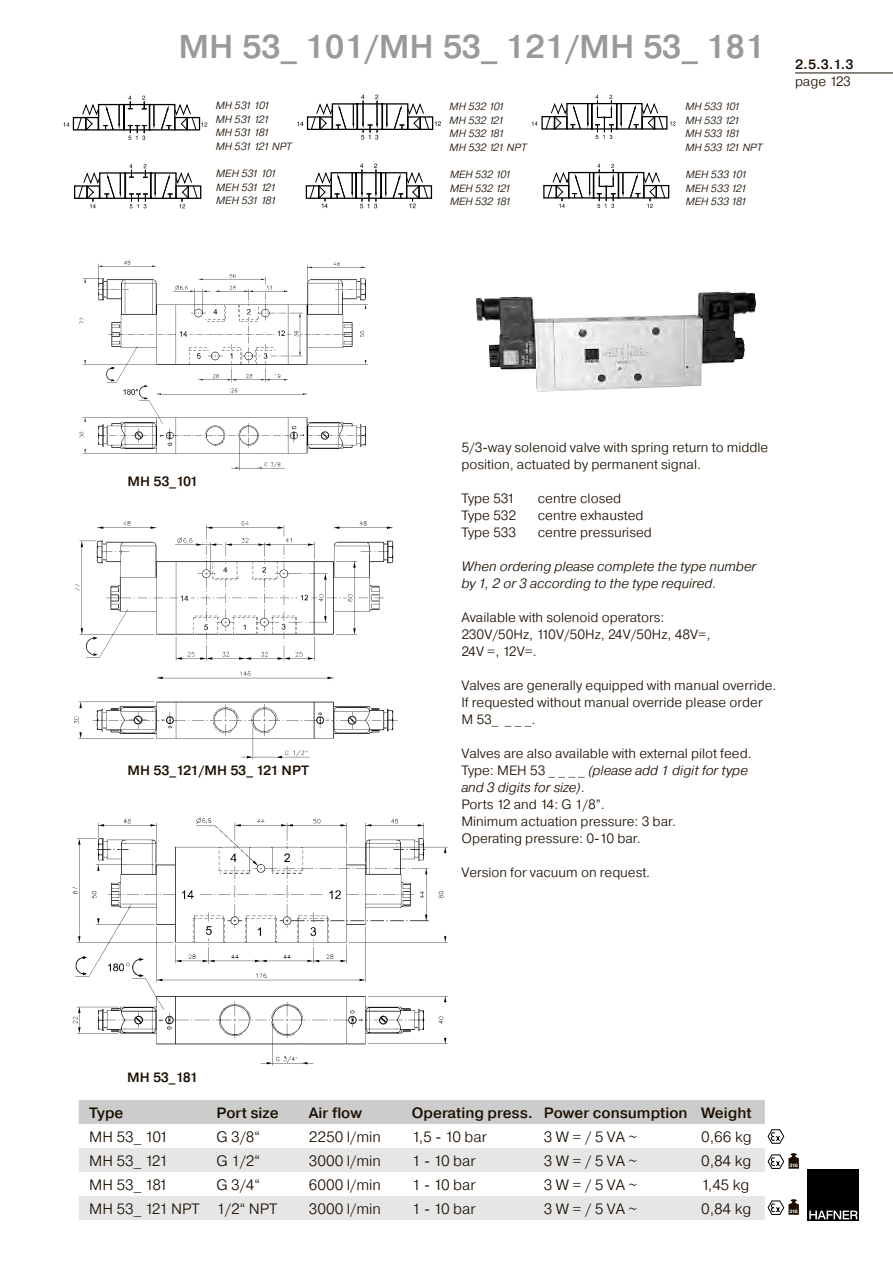
<style>
.page{position:relative;width:893px;height:1263px;background:#fff}
.page>*{position:absolute;margin:0;border:0;box-sizing:border-box;transform-origin:0 0}
.t1{font:500 33px "Pragmatica";color:#999}
.t2{font:300 15px "Pragmatica";color:#1c0f00}
.t3{font:500 15px "Pragmatica";color:#1c0f00}
.t4{font:300 13.5px/17px "Pragmatica";color:#1c0f00}
.t5{font:italic 300 13.5px/17px "Pragmatica";color:#1c0f00}
.t6{font:500 13.5px "Pragmatica";color:#1c0f00}
.t7{font:italic 300 10.5px/13.5px "Pragmatica";color:#1c0f00;text-align:justify}
.t8{font:italic 300 10.5px/13.5px "Pragmatica";letter-spacing:-.085em;color:#1c0f00}
.t9{font:700 4.8px "Pragmatica";letter-spacing:-.105em;color:#fff}
.s1{font-style:italic}
</style>
<div class="page">
<div style="left:808px;top:1169px;width:51px;height:51px;background:#000"></div>
<svg style="left:809px;top:1210px;width:49px;height:9px"></svg>
<img style="left:476px;top:292px;width:280px;height:100px">
<svg style="left:63px;top:122px;width:6px;height:5px"></svg>
<div style="left:73px;top:117px;width:13px;height:14px;border:1px solid #000"></div>
<svg style="left:77px;top:96px;width:130px;height:44px"></svg>
<svg style="left:297px;top:121px;width:6px;height:5px"></svg>
<div style="left:307px;top:116px;width:14px;height:14px;border:1px solid #000"></div>
<svg style="left:310px;top:95px;width:131px;height:44px"></svg>
<svg style="left:532px;top:122px;width:5px;height:4px"></svg>
<svg style="left:670px;top:121px;width:5px;height:4px"></svg>
<div style="left:654px;top:116px;width:13px;height:14px;border:1px solid #000"></div>
<svg style="left:545px;top:95px;width:119px;height:44px"></svg>
<img style="left:74px;top:521px;width:324px;height:239px">
<img style="left:79px;top:260px;width:289px;height:211px">
<img style="left:72px;top:817px;width:376px;height:249px">
<div style="left:74px;top:185px;width:14px;height:14px;border:1px solid #000"></div>
<div style="left:188px;top:185px;width:13px;height:14px;border:1px solid #000"></div>
<svg style="left:78px;top:164px;width:120px;height:44px"></svg>
<div style="left:306px;top:185px;width:13px;height:14px;border:1px solid #000"></div>
<div style="left:418px;top:185px;width:14px;height:14px;border:1px solid #000"></div>
<svg style="left:309px;top:163px;width:119px;height:45px"></svg>
<div style="left:656px;top:185px;width:13px;height:14px;border:1px solid #000"></div>
<svg style="left:547px;top:164px;width:119px;height:44px"></svg>
<hr style="left:795px;top:73px;width:98px;height:1px;background:#1c0f00">
<svg style="left:79px;top:1148px;width:686px;height:72px;fill:#e6e6e6"></svg>
<svg style="left:79px;top:1100px;width:705px;height:44px"></svg>
<svg style="left:767px;top:1153px;width:32px;height:16px"></svg>
<svg style="left:767px;top:1199px;width:32px;height:16px"></svg>
<h1 class="t1" style="left:178px;top:26px;width:588px">MH 53_ 101/MH 53_ 121/MH 53_ 181</h1>
<p class="t8" style="left:216px;top:99px;width:78px">MH 531 101<br>MH 531 121<br>MH 531 181<br>MH 531 121 NPT</p>
<p class="t7" style="left:450px;top:99px;width:79px;text-align:left">MH 532 101<br>MH 532 121<br>MH 532 181<br>MH 532 121 NPT</p>
<p class="t7" style="left:685px;top:99px;width:79px;text-align:left">MH 533 101<br>MH 533 121<br>MH 533 181<br>MH 533 121 NPT</p>
<p class="t7" style="left:216px;top:167px;width:62px">MEH 531 101<br>MEH 531 121<br>MEH 531 181</p>
<p class="t7" style="left:450px;top:167px;width:63px">MEH 532 101<br>MEH 532 121<br>MEH 532 181</p>
<p class="t7" style="left:686px;top:168px;width:63px">MEH 533 101<br>MEH 533 121<br>MEH 533 181</p>
<p class="t6" style="left:795px;top:56px;width:60px">2.5.3.1.3</p>
<p class="t4" style="left:795px;top:73px;width:57px">page 123</p>
<p class="t6" style="left:128px;top:472px;width:72px">MH 53_101</p>
<p class="t6" style="left:128px;top:762px;width:183px">MH 53_121/MH 53_ 121 NPT</p>
<p class="t4" style="left:461px;top:438px;width:308px">5/3-way solenoid valve with spring return to middle position, actuated by permanent signal.</p>
<p class="t4" style="left:461px;top:489px;width:55px">Type 531</p>
<p class="t4" style="left:538px;top:489px;width:85px">centre closed</p>
<p class="t4" style="left:461px;top:506px;width:57px">Type 532</p>
<p class="t4" style="left:538px;top:506px;width:107px">centre exhausted</p>
<p class="t4" style="left:461px;top:523px;width:57px">Type 533</p>
<p class="t4" style="left:538px;top:523px;width:115px">centre pressurised</p>
<p class="t5" style="left:461px;top:557px;width:296px">When ordering please complete the type number by 1, 2 or 3 according to the type required.</p>
<p class="t4" style="left:461px;top:608px;width:251px">Available with solenoid operators:<br>230V/50Hz, 110V/50Hz, 24V/50Hz, 48V=,<br>24V =, 12V=.</p>
<p class="t4" style="left:461px;top:676px;width:317px">Valves are generally equipped with manual over ride.<br>If requested without manual override please order<br>M 53_ _ _ _.</p>
<p class="t4" style="left:461px;top:744px;width:292px">Valves are also available with external pilot feed.<br>Type: MEH 53 _ _ _ _ <span class="s1">(please add 1 digit for type and 3 digits for size)</span>.<br>Ports 12 and 14: G 1/8”.<br>Minimum actuation pressure: 3 bar.<br>Operating pressure: 0-10 bar.</p>
<p class="t4" style="left:461px;top:863px;width:190px">Version for vacuum on request.</p>
<p class="t6" style="left:127px;top:1069px;width:72px">MH 53_181</p>
<p class="t3" style="left:89px;top:1103px;width:36px">Type</p>
<p class="t3" style="left:216px;top:1103px;width:64px">Port size</p>
<p class="t3" style="left:309px;top:1103px;width:55px">Air flow</p>
<p class="t3" style="left:412px;top:1103px;width:341px">Operating press. Power consumption Weight</p>
<p class="t2" style="left:89px;top:1127px;width:80px">MH 53_ 101</p>
<p class="t2" style="left:216px;top:1127px;width:45px">G 3/8“</p>
<p class="t2" style="left:309px;top:1127px;width:74px">2250 l/min</p>
<p class="t2" style="left:412px;top:1127px;width:77px">1,5 - 10 bar</p>
<p class="t2" style="left:544px;top:1127px;width:95px">3 W = / 5 VA ~</p>
<p class="t2" style="left:701px;top:1127px;width:52px">0,66 kg</p>
<p class="t2" style="left:89px;top:1151px;width:80px">MH 53_ 121</p>
<p class="t2" style="left:216px;top:1151px;width:45px">G 1/2“</p>
<p class="t2" style="left:309px;top:1151px;width:74px">3000 l/min</p>
<p class="t2" style="left:412px;top:1151px;width:65px">1 - 10 bar</p>
<p class="t2" style="left:544px;top:1151px;width:95px">3 W = / 5 VA ~</p>
<p class="t2" style="left:701px;top:1151px;width:52px">0,84 kg</p>
<p class="t2" style="left:89px;top:1175px;width:80px">MH 53_ 181</p>
<p class="t2" style="left:216px;top:1175px;width:45px">G 3/4“</p>
<p class="t2" style="left:309px;top:1175px;width:74px">6000 l/min</p>
<p class="t2" style="left:412px;top:1175px;width:65px">1 - 10 bar</p>
<p class="t2" style="left:544px;top:1175px;width:95px">3 W = / 5 VA ~</p>
<p class="t2" style="left:701px;top:1175px;width:50px">1,45 kg</p>
<p class="t2" style="left:89px;top:1199px;width:189px">MH 53_ 121 NPT 1/2“ NPT</p>
<p class="t2" style="left:309px;top:1199px;width:74px">3000 l/min</p>
<p class="t2" style="left:412px;top:1199px;width:65px">1 - 10 bar</p>
<p class="t2" style="left:544px;top:1199px;width:95px">3 W = / 5 VA ~</p>
<p class="t2" style="left:701px;top:1199px;width:52px">0,84 kg</p>
<p class="t9" style="left:790px;top:1162px;width:10px">316</p>
<p class="t9" style="left:790px;top:1208px;width:10px">316</p>
</div>
